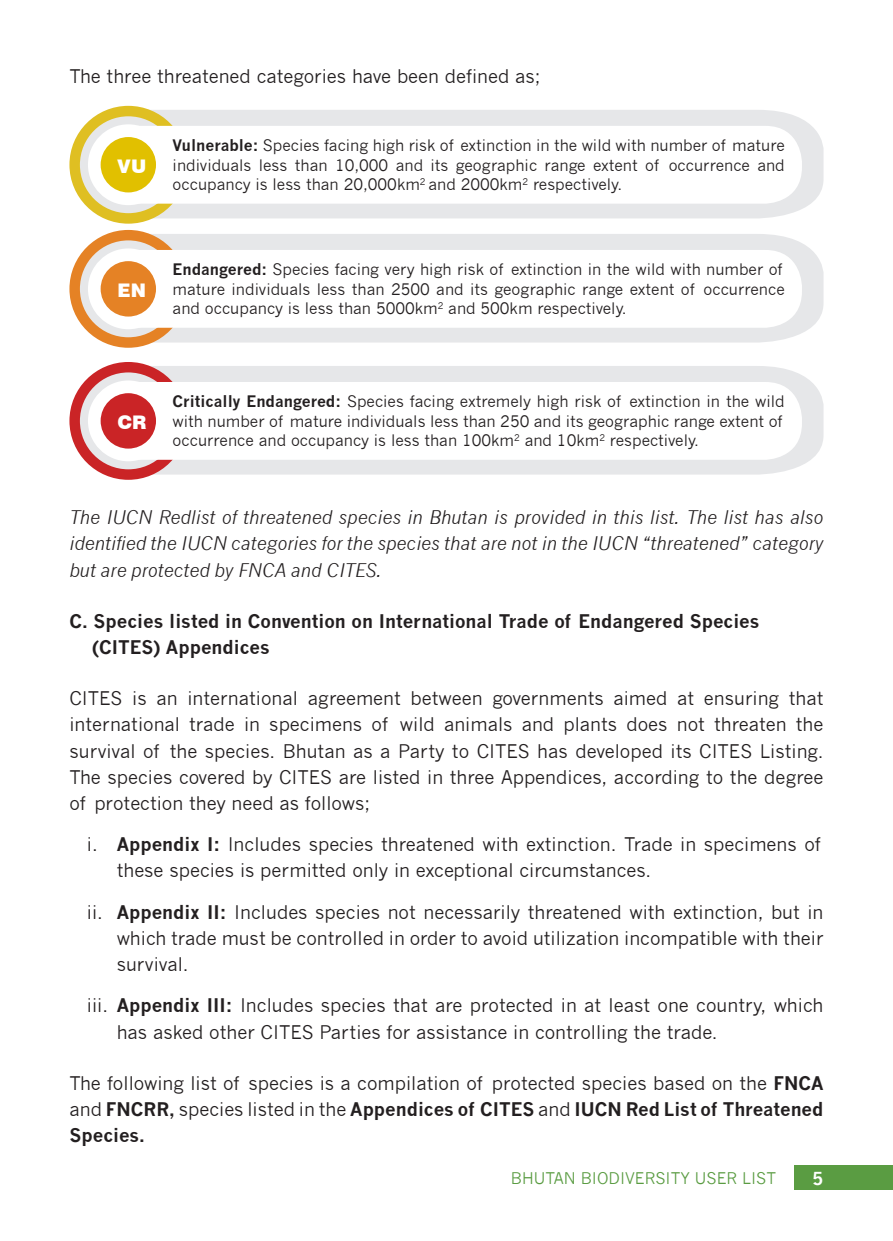
<style>
.page{position:relative;width:893px;height:1241px;background:#fff}
.page>*{position:absolute;margin:0;border:0;box-sizing:border-box;transform-origin:0 0}
.t1{font:900 18.72px "Swiss 721 Greek BT";color:#fff}
.text{font:18.38px/26.2px "News Gothic";color:#231f20;text-align:justify}
.text-2{font:italic 18.38px/26.2px "News Gothic";color:#231f20;text-align:justify}
.text-3{font:700 18.38px/26.2px "News Gothic";color:#231f20}
.t2{font:700 17.5px "News Gothic";color:#fff}
.t3{font:15.75px "News Gothic";color:#5a9c42}
.t4{font:15.58px/19.2px "News Gothic";color:#231f20}
.s1{font-weight:700}
</style>
<div class="page">
<div style="left:795px;top:1165px;width:98px;height:25px;background:#5a9c42"></div>
<svg style="left:80px;top:110px;width:743px;height:108px;background:#e7e6e1"></svg>
<div style="left:69px;top:106px;width:118px;height:118px;border:10px solid #dfbf22;border-radius:50%"></div>
<div style="left:88px;top:124px;width:81px;height:81px;background:#fff;border-radius:50%"></div>
<svg style="left:139px;top:126px;width:663px;height:78px"></svg>
<div style="left:100px;top:136px;width:57px;height:57px;background:#e1c000;border-radius:50%"></div>
<div style="left:98px;top:135px;width:60px;height:60px;border:2px solid #fff;border-radius:50%"></div>
<svg style="left:80px;top:234px;width:743px;height:108px;background:#e7e3e1"></svg>
<div style="left:69px;top:230px;width:118px;height:118px;border:10px solid #e58225;border-radius:50%"></div>
<div style="left:88px;top:248px;width:81px;height:81px;background:#fff;border-radius:50%"></div>
<svg style="left:139px;top:250px;width:663px;height:78px"></svg>
<div style="left:100px;top:260px;width:57px;height:57px;background:#e58225;border-radius:50%"></div>
<div style="left:98px;top:259px;width:60px;height:60px;border:2px solid #fff;border-radius:50%"></div>
<svg style="left:79px;top:366px;width:744px;height:108px;background:#e6e0e2"></svg>
<div style="left:69px;top:362px;width:118px;height:117px;border:10px solid #ca2426;border-radius:50%"></div>
<div style="left:88px;top:380px;width:81px;height:81px;background:#fff;border-radius:50%"></div>
<svg style="left:143px;top:382px;width:659px;height:77px"></svg>
<div style="left:100px;top:392px;width:57px;height:57px;background:#ca2426;border-radius:50%"></div>
<div style="left:98px;top:391px;width:60px;height:60px;border:2px solid #fff;border-radius:50%"></div>
<p class="text" style="left:69px;top:63px;width:473px">The three threatened categories have been defined as;</p>
<p class="t1" style="left:117px;top:155px;width:31px">VU</p>
<p class="t4" style="left:173px;top:136px;width:614px;text-align:justify"><span class="s1">Vulnerable:</span> Species facing high risk of extinction in the wild with number of mature individuals less than 10,000 and its geographic range extent of occurrence and occupancy is less than 20,000km<sup>2</sup> and 2000km<sup>2</sup> respectively.</p>
<p class="t1" style="left:118px;top:279px;width:30px">EN</p>
<p class="t4" style="left:173px;top:260px;width:614px"><span class="s1">Endangered:</span> Species facing very high risk of extinction in the wild with number of mature individuals less than 2500 and its geographic range extent of occurrence and occupancy is less than 5000km<sup>2</sup> and 500km respectively.</p>
<p class="t1" style="left:117px;top:411px;width:30px">CR</p>
<p class="t4" style="left:173px;top:392px;width:614px"><span class="s1">Critically Endangered:</span> Species facing extremely high risk of extinction in the wild with number of mature individuals less than 250 and its geographic range extent of occurrence and occupancy is less than 100km<sup>2</sup> and 10km<sup>2</sup> respectively.</p>
<p class="text-2" style="left:69px;top:504px;width:755px">The IUCN Redlist of threatened species in Bhutan is provided in this list. The list has also identified the IUCN categories for the species that are not in the IUCN “threatened” category but are protected by FNCA and CITES.</p>
<p class="text-3" style="left:92px;top:607px;width:669px;text-indent:-23px">C. Species listed in Convention on International Trade of Endangered Species (CITES) Appendices</p>
<p class="text" style="left:69px;top:685px;width:755px">CITES is an international agreement between governments aimed at ensuring that international trade in specimens of wild animals and plants does not threaten the survival of the species. Bhutan as a Party to CITES has developed its CITES Listing.<br>The species covered by CITES are listed in three Appendices, according to the degree of protection they need as follows;</p>
<p class="text" style="left:117px;top:831px;width:706px;text-indent:-30px">i. <span class="s1">Appendix I:</span> Includes species threatened with extinction. Trade in specimens of these species is permitted only in exceptional circumstances.</p>
<p class="text" style="left:117px;top:898px;width:708px;text-indent:-30px">ii. <span class="s1">Appendix II:</span> Includes species not necessarily threatened with extinction, but in which trade must be controlled in order to avoid utilization incompatible with their survival.</p>
<p class="text" style="left:117px;top:992px;width:708px;text-indent:-30px">iii. <span class="s1">Appendix III:</span> Includes species that are protected in at least one country, which has asked other CITES Parties for assistance in controlling the trade.</p>
<p class="text" style="left:69px;top:1069px;width:756px">The following list of species is a compilation of protected species based on the <span class="s1">FNCA </span>and <span class="s1">FNCRR,</span> species listed in the <span class="s1">Appendices of CITES</span> and <span class="s1">IUCN Red List of Threatened Species.</span></p>
<p class="t3" style="left:511px;top:1168px;width:267px">BHUTAN BIODIVERSITY USER LIST</p>
<p class="t2" style="left:813px;top:1167px;width:12px">5</p>
</div>
